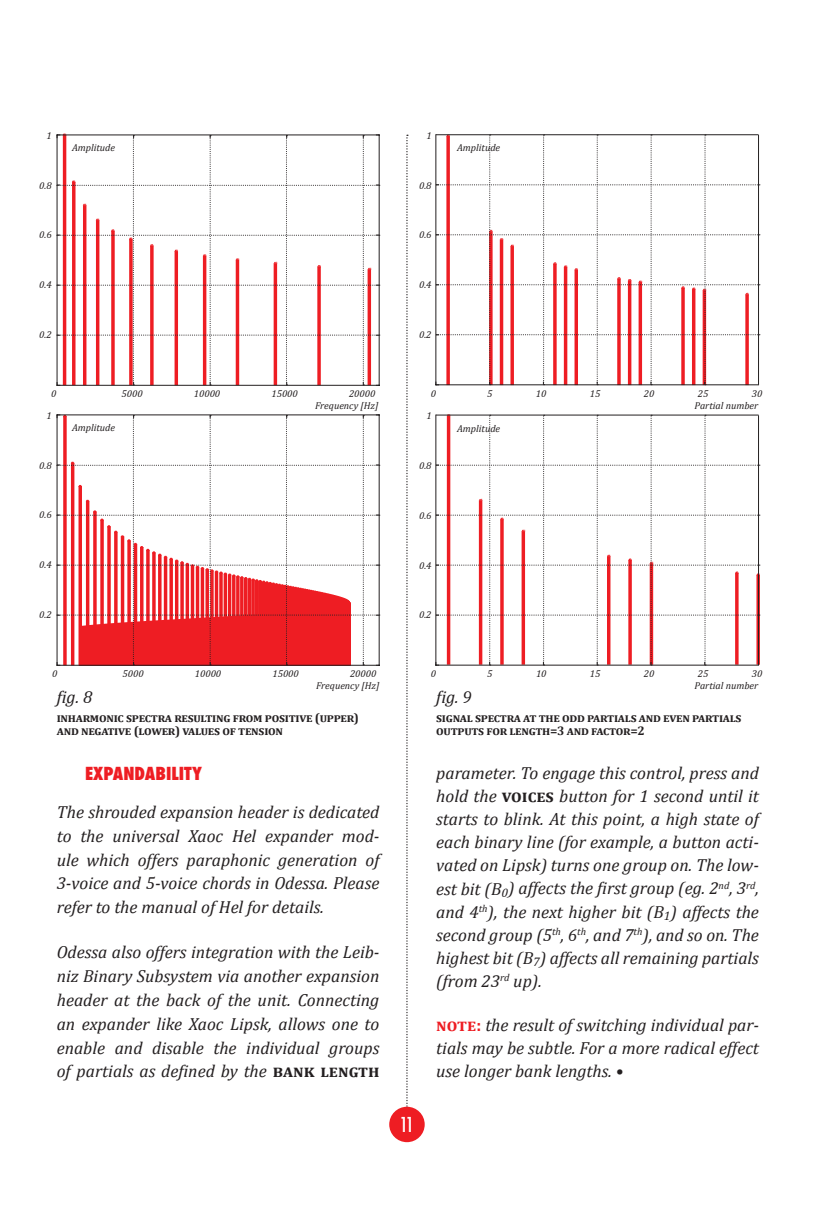
<style>
.page{position:relative;width:837px;height:1212px;background:#fff}
.page>*{position:absolute;margin:0;border:0;box-sizing:border-box;transform-origin:0 0}
.t1{font:500 condensed 20px "Futura";color:#fff}
.t2{font:italic 17.5px/23px "Cambria";color:#231f20;text-align:justify}
.t3{font:800 condensed 17.5px "Futura";color:#ee1d23}
.t4{font:700 12.5px/12.5px "Cambria";letter-spacing:-.02em;color:#231f20}
.t5{font:italic 10px/11.8px "Cambria";color:#231f20}
.s1{font-weight:700;font-style:normal}
.s2{font-weight:700;font-style:normal;color:#ee1d23}
</style>
<div class="page">
<svg style="left:406px;top:135px;width:2px;height:972px"></svg>
<div style="left:389px;top:1107px;width:35px;height:35px;background:#ee1d23;border-radius:50%"></div>
<svg style="left:57px;top:133px;width:323px;height:533px"></svg>
<svg style="left:435px;top:134px;width:324px;height:532px"></svg>
<hr style="left:757px;top:135px;width:1px;height:250px;background:#231f20">
<p class="t5" style="left:47px;top:129px;width:7px">1</p>
<p class="t5" style="left:426px;top:129px;width:7px">1</p>
<p class="t5" style="left:72px;top:142px;width:45px">Amplitude</p>
<p class="t5" style="left:457px;top:142px;width:45px">Amplitude</p>
<p class="t5" style="left:39px;top:179px;width:14px">0.8</p>
<p class="t5" style="left:419px;top:179px;width:14px">0.8</p>
<p class="t5" style="left:39px;top:229px;width:14px">0.6</p>
<p class="t5" style="left:419px;top:229px;width:14px">0.6</p>
<p class="t5" style="left:39px;top:279px;width:14px">0.4</p>
<p class="t5" style="left:419px;top:279px;width:14px">0.4</p>
<p class="t5" style="left:39px;top:329px;width:14px">0.2</p>
<p class="t5" style="left:419px;top:329px;width:14px">0.2</p>
<p class="t5" style="left:51px;top:387px;width:7px">0</p>
<p class="t5" style="left:121px;top:387px;width:23px">5000</p>
<p class="t5" style="left:194px;top:387px;width:28px">10000</p>
<p class="t5" style="left:271px;top:387px;width:28px">15000</p>
<p class="t5" style="left:315px;top:387px;width:65px;text-indent:34px">20000<br>Frequency [Hz]</p>
<p class="t5" style="left:47px;top:409px;width:7px">1</p>
<p class="t5" style="left:431px;top:387px;width:7px">0</p>
<p class="t5" style="left:426px;top:410px;width:7px">1</p>
<p class="t5" style="left:487px;top:387px;width:7px">5</p>
<p class="t5" style="left:536px;top:387px;width:12px">10</p>
<p class="t5" style="left:589px;top:387px;width:12px">15</p>
<p class="t5" style="left:643px;top:387px;width:12px">20</p>
<p class="t5" style="left:697px;top:387px;width:12px">25</p>
<p class="t5" style="left:694px;top:387px;width:69px;text-indent:57px">30<br>Partial number</p>
<p class="t5" style="left:72px;top:422px;width:45px">Amplitude</p>
<p class="t5" style="left:457px;top:422px;width:45px">Amplitude</p>
<p class="t5" style="left:39px;top:459px;width:14px">0.8</p>
<p class="t5" style="left:419px;top:459px;width:14px">0.8</p>
<p class="t5" style="left:39px;top:509px;width:14px">0.6</p>
<p class="t5" style="left:419px;top:509px;width:14px">0.6</p>
<p class="t5" style="left:39px;top:559px;width:14px">0.4</p>
<p class="t5" style="left:419px;top:559px;width:14px">0.4</p>
<p class="t5" style="left:39px;top:608px;width:14px">0.2</p>
<p class="t5" style="left:419px;top:609px;width:14px">0.2</p>
<p class="t5" style="left:52px;top:667px;width:7px">0</p>
<p class="t5" style="left:122px;top:667px;width:23px">5000</p>
<p class="t5" style="left:195px;top:667px;width:28px">10000</p>
<p class="t5" style="left:272px;top:667px;width:28px">15000</p>
<p class="t5" style="left:316px;top:667px;width:65px;text-indent:34px">20000<br>Frequency [Hz]</p>
<p class="t2" style="left:57px;top:685px;width:37px">fig. 8</p>
<p class="t4" style="left:57px;top:711px;width:304px">inharmonic spectra resulting from positive (upper) and negative (lower) values of tension</p>
<p class="t3" style="left:85px;top:761px;width:118px">EXPANDABILITY</p>
<p class="t2" style="left:57px;top:800px;width:324px;line-height:23.8px">The shrouded expansion header is dedicated to the universal Xaoc Hel expander mod&shy;ule which offers paraphonic generation of 3-voice and 5-voice chords in Odessa. Please refer to the manual of Hel for details.</p>
<p class="t2" style="left:57px;top:940px;width:324px;line-height:23.8px">Odessa also offers integration with the Leib&shy;niz Binary Subsystem via another expansion header at the back of the unit. Connecting an expander like Xaoc Lipsk, allows one to enable and disable the individual groups of partials as defined by the <span class="s1">bank length</span></p>
<p class="t1" style="left:399px;top:1112px;width:16px">11</p>
<p class="t5" style="left:487px;top:668px;width:7px">5</p>
<p class="t5" style="left:536px;top:668px;width:12px">10</p>
<p class="t5" style="left:589px;top:668px;width:12px">15</p>
<p class="t5" style="left:643px;top:668px;width:12px">20</p>
<p class="t5" style="left:697px;top:668px;width:12px">25</p>
<p class="t5" style="left:431px;top:668px;width:7px">0</p>
<p class="t5" style="left:694px;top:668px;width:69px;text-indent:57px">30<br>Partial number</p>
<p class="t2" style="left:436px;top:685px;width:37px">fig. 9</p>
<p class="t4" style="left:436px;top:711px;width:307px">signal spectra at the odd partials and even partials outputs for length=3 and factor=2</p>
<p class="t2" style="left:436px;top:761px;width:324px">parameter. To engage this control, press and hold the <span class="s1">voices</span> button for 1 second until it starts to blink. At this point, a high state of each binary line (for example, a button acti&shy;vated on Lipsk) turns one group on. The low&shy;est bit (B<sub>0</sub>) affects the first group (eg. 2<sup>nd</sup>, 3<sup>rd</sup>, and 4<sup>th</sup>), the next higher bit (B<sub>1</sub>) affects the second group (5<sup>th</sup>, 6<sup>th</sup>, and 7<sup>th</sup>), and so on. The highest bit (B<sub>7</sub>) affects all remaining partials (from 23<sup>rd</sup> up).</p>
<p class="t2" style="left:436px;top:1013px;width:324px"><span class="s2">note:</span> the result of switching individual par&shy;tials may be subtle. For a more radical effect use longer bank lengths. •</p>
</div>
